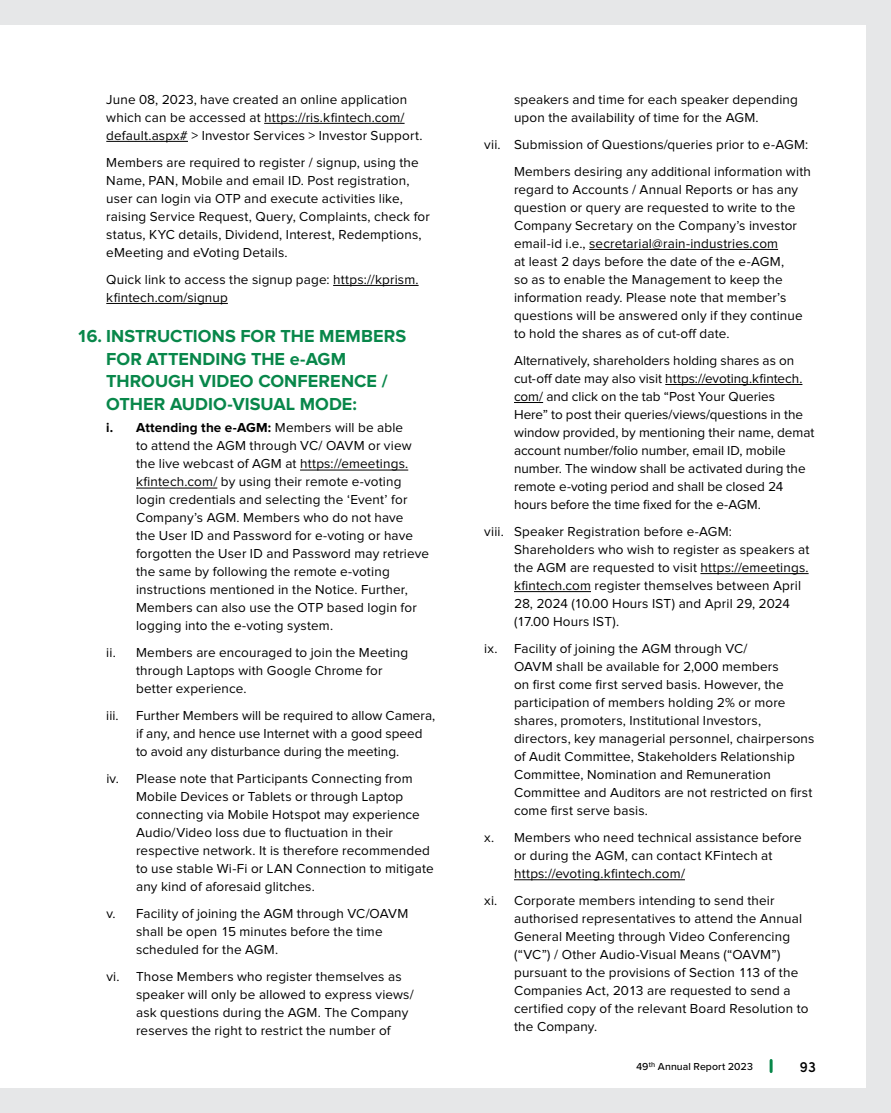
<style>
.page{position:relative;width:891px;height:1113px;background:#fff}
.page>*{position:absolute;margin:0;border:0;box-sizing:border-box;transform-origin:0 0}
.t1{font:700 18px/22.5px "Proxima Nova";letter-spacing:.005em;color:#08874a}
.t2{font:500 15px "Sofia Pro Soft";color:#000}
.t3{font:13.5px/18px "Proxima Nova";letter-spacing:.01em;color:#000}
.t4{font:500 10.5px "Proxima Nova";letter-spacing:.005em;color:#000}
.s1{font-weight:700}
</style>
<div class="page">
<div style="left:0;top:0;width:891px;height:1112px;background:#e6e7e8"></div>
<div style="left:0;top:25px;width:865px;height:1062px;background:#fff"></div>
<svg style="left:770px;top:1060px;width:3px;height:11px"></svg>
<hr style="left:264px;top:123px;width:141px;height:1px;background:#000">
<hr style="left:106px;top:141px;width:82px;height:1px;background:#000">
<hr style="left:333px;top:285px;width:86px;height:1px;background:#000">
<hr style="left:106px;top:303px;width:122px;height:1px;background:#000">
<hr style="left:300px;top:470px;width:108px;height:1px;background:#000">
<hr style="left:136px;top:488px;width:81px;height:1px;background:#000">
<hr style="left:589px;top:249px;width:189px;height:1px;background:#000">
<hr style="left:665px;top:384px;width:137px;height:1px;background:#000">
<svg style="left:514px;top:402px;width:29px;height:1px"></svg>
<hr style="left:700px;top:573px;width:109px;height:1px;background:#000">
<hr style="left:514px;top:591px;width:77px;height:1px;background:#000">
<hr style="left:514px;top:879px;width:171px;height:1px;background:#000">
<p class="t3" style="left:106px;top:91px;width:318px">June 08, 2023, have created an online application which can be accessed at https://ris.kfintech.com/ default.aspx# &gt; Investor Services &gt; Investor Support.</p>
<p class="t3" style="left:106px;top:154px;width:325px">Members are required to register / signup, using the Name, PAN, Mobile and email ID. Post registration, user can login via OTP and execute activities like, raising Service Request, Query, Complaints, check for status, KYC details, Dividend, Interest, Redemptions, eMeeting and eVoting Details.</p>
<p class="t3" style="left:106px;top:271px;width:314px">Quick link to access the signup page: https://kprism. kfintech.com/signup</p>
<h1 class="t1" style="left:106px;top:325px;width:301px;text-indent:-30px">16. INSTRUCTIONS FOR THE MEMBERS<br>FOR ATTENDING THE e-AGM<br>THROUGH VIDEO CONFERENCE /<br>OTHER AUDIO-VISUAL MODE:</h1>
<p class="t3" style="left:136px;top:419px;width:294px;text-indent:-30px"><span class="s1">i. Attending the e-AGM:</span> Members will be able<br>to attend the AGM through VC/ OAVM or view the live webcast of AGM at https://emeetings. kfintech.com/ by using their remote e-voting login credentials and selecting the ‘Event’ for Company’s AGM. Members who do not have<br>the User ID and Password for e-voting or have forgotten the User ID and Password may retrieve the same by following the remote e-voting instructions mentioned in the Notice. Further, Members can also use the OTP based login for logging into the e-voting system.</p>
<p class="t3" style="left:136px;top:644px;width:274px;text-indent:-30px">ii. Members are encouraged to join the Meeting through Laptops with Google Chrome for better experience.</p>
<p class="t3" style="left:106px;top:707px;width:14px">iii.</p>
<p class="t3" style="left:136px;top:707px;width:301px">Further Members will be required to allow Camera, if any, and hence use Internet with a good speed to avoid any disturbance during the meeting.</p>
<p class="t3" style="left:136px;top:770px;width:299px;text-indent:-30px">iv. Please note that Participants Connecting from Mobile Devices or Tablets or through Laptop connecting via Mobile Hotspot may experience Audio/Video loss due to fluctuation in their respective network. It is therefore recommended to use stable Wi-Fi or LAN Connection to mitigate any kind of aforesaid glitches.</p>
<p class="t3" style="left:136px;top:905px;width:274px;text-indent:-30px">v. Facility of joining the AGM through VC/OAVM shall be open 15 minutes before the time scheduled for the AGM.</p>
<p class="t3" style="left:136px;top:968px;width:279px;text-indent:-30px">vi. Those Members who register themselves as speaker will only be allowed to express views/ ask questions during the AGM. The Company reserves the right to restrict the number of</p>
<p class="t3" style="left:514px;top:91px;width:286px">speakers and time for each speaker depending upon the availability of time for the AGM.</p>
<p class="t3" style="left:484px;top:131px;width:328px;line-height:27px;text-align:right">vii. Submission of Questions/queries prior to e-AGM:<br>Members desiring any additional information with</p>
<p class="t3" style="left:514px;top:181px;width:290px">regard to Accounts / Annual Reports or has any question or query are requested to write to the Company Secretary on the Company’s investor email-id i.e., secretarial@rain-industries.com<br>at least 2 days before the date of the e-AGM,<br>so as to enable the Management to keep the information ready. Please note that member’s questions will be answered only if they continue to hold the shares as of cut-off date.</p>
<p class="t3" style="left:514px;top:352px;width:302px">Alternatively, shareholders holding shares as on cut-off date may also visit https://evoting.kfintech. com/ and click on the tab “Post Your Queries<br>Here” to post their queries/views/questions in the window provided, by mentioning their name, demat account number/folio number, email ID, mobile number. The window shall be activated during the remote e-voting period and shall be closed 24 hours before the time fixed for the e-AGM.</p>
<p class="t3" style="left:514px;top:523px;width:297px;text-indent:-30px">viii. Speaker Registration before e-AGM:<br>Shareholders who wish to register as speakers at the AGM are requested to visit https://emeetings. kfintech.com register themselves between April 28, 2024 (10.00 Hours IST) and April 29, 2024 (17.00 Hours IST).</p>
<p class="t3" style="left:514px;top:639px;width:302px;text-indent:-30px">ix. Facility of joining the AGM through VC/<br>OAVM shall be available for 2,000 members<br>on first come first served basis. However, the participation of members holding 2% or more shares, promoters, Institutional Investors, directors, key managerial personnel, chairpersons of Audit Committee, Stakeholders Relationship Committee, Nomination and Remuneration Committee and Auditors are not restricted on first come first serve basis.</p>
<p class="t3" style="left:514px;top:828px;width:289px;text-indent:-30px">x. Members who need technical assistance before or during the AGM, can contact KFintech at https://evoting.kfintech.com/</p>
<p class="t3" style="left:514px;top:891px;width:296px;text-indent:-30px">xi. Corporate members intending to send their authorised representatives to attend the Annual General Meeting through Video Conferencing (“VC”) / Other Audio-Visual Means (“OAVM”) pursuant to the provisions of Section 113 of the Companies Act, 2013 are requested to send a certified copy of the relevant Board Resolution to the Company.</p>
<p class="t4" style="left:636px;top:1058px;width:118px">49<sup>th</sup> Annual Report 2023</p>
<p class="t2" style="left:800px;top:1055px;width:18px">93</p>
</div>
